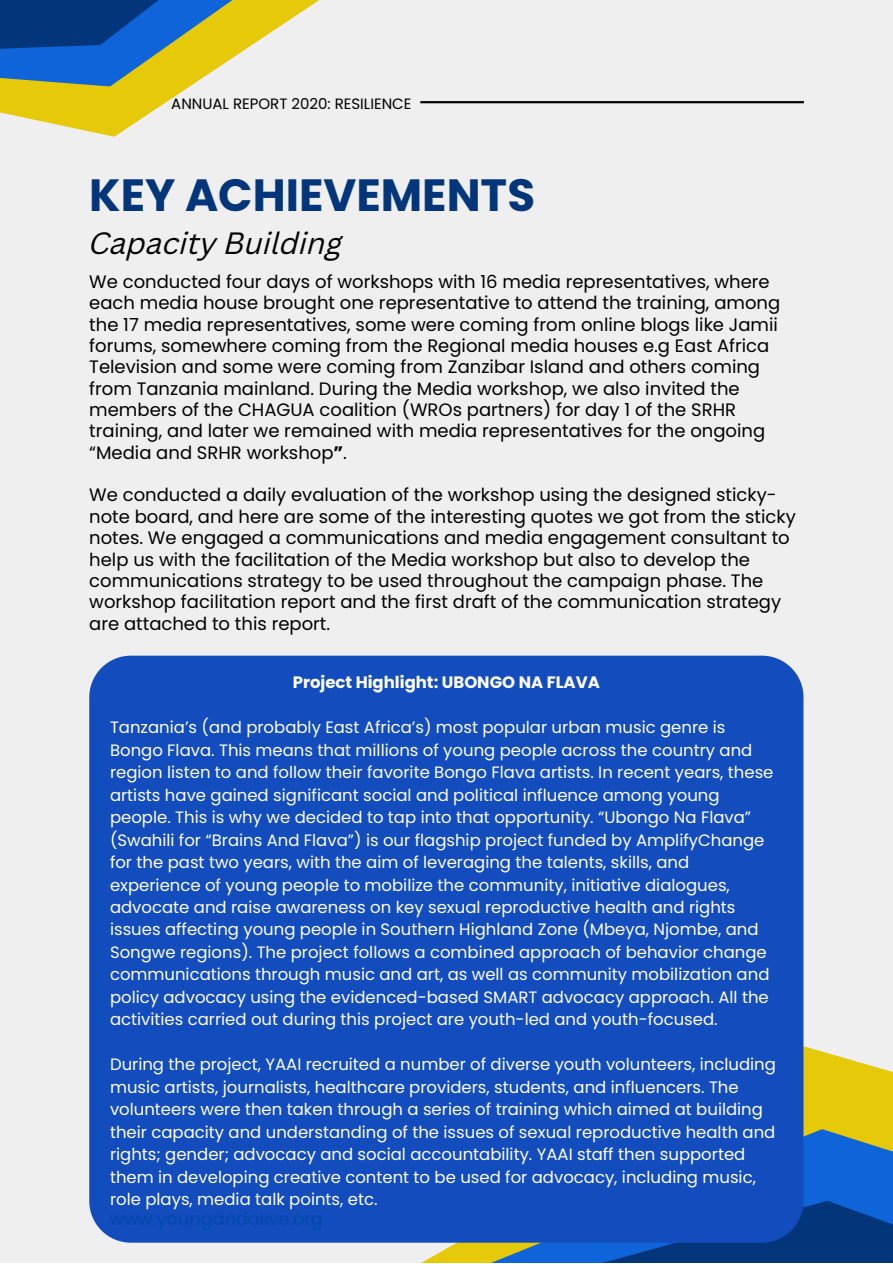
<style>
.page{position:relative;width:893px;height:1264px;background:#fff}
.page>*{position:absolute;margin:0;border:0;box-sizing:border-box;transform-origin:0 0}
.t1{font:700 45.15px "Poppins";color:#023579}
.t2{font:italic 30px "Canva Sans";color:#000}
.t3{font:18px/21.3px "Poppins";color:#000}
.t4{font:16.5px/22.5px "Poppins";color:#fff}
.t5{font:700 16.5px "Poppins";color:#fff}
.t6{font:15px "Poppins";color:#000}
.s1{font-weight:700}
</style>
<div class="page">
<div style="left:0;top:0;width:892px;height:1262px;background:#efefef"></div>
<svg style="left:248px;top:1058px;width:644px;height:204px"></svg>
<svg style="left:0;top:0;width:483px;height:137px"></svg>
<hr style="left:420px;top:101px;width:383px;height:2px;background:#000">
<div style="left:89px;top:655px;width:714px;height:587px;background:#124cbd"></div>
<p class="t6" style="left:171px;top:93px;width:242px">ANNUAL REPORT 2020: RESILIENCE</p>
<h1 class="t1" style="left:89px;top:164px;width:447px">KEY ACHIEVEMENTS</h1>
<h2 class="t2" style="left:89px;top:231px;width:254px">Capacity Building</h2>
<p class="t3" style="left:89px;top:271px;width:692px">We conducted four days of workshops with 16 media representatives, where each media house brought one representative to attend the training, among the 17 media representatives, some were coming from online blogs like Jamii forums, somewhere coming from the Regional media houses e.g East Africa Television and some were coming from Zanzibar Island and others coming from Tanzania mainland. During the Media workshop, we also invited the members of the CHAGUA coalition (WROs partners) for day 1 of the SRHR training, and later we remained with media representatives for the ongoing “Media and SRHR workshop<span class="s1">”</span>.</p>
<p class="t3" style="left:89px;top:484px;width:708px">We conducted a daily evaluation of the workshop using the designed sticky&shy;note board, and here are some of the interesting quotes we got from the sticky notes. We engaged a communications and media engagement consultant to help us with the facilitation of the Media workshop but also to develop the communications strategy to be used throughout the campaign phase. The workshop facilitation report and the first draft of the communication strategy are attached to this report.</p>
<p class="t5" style="left:293px;top:670px;width:309px">Project Highlight: UBONGO NA FLAVA</p>
<p class="t4" style="left:110px;top:716px;width:665px">Tanzania’s (and probably East Africa’s) most popular urban music genre is Bongo Flava. This means that millions of young people across the country and region listen to and follow their favorite Bongo Flava artists. In recent years, these artists have gained significant social and political influence among young people. This is why we decided to tap into that opportunity. “Ubongo Na Flava” (Swahili for “Brains And Flava”) is our flagship project funded by AmplifyChange for the past two years, with the aim of leveraging the talents, skills, and experience of young people to mobilize the community, initiative dialogues, advocate and raise awareness on key sexual reproductive health and rights issues affecting young people in Southern Highland Zone (Mbeya, Njombe, and Songwe regions). The project follows a combined approach of behavior change communications through music and art, as well as community mobilization and policy advocacy using the evidenced-based SMART advocacy approach. All the activities carried out during this project are youth-led and youth-focused.</p>
<p class="t4" style="left:110px;top:1053px;width:667px">During the project, YAAI recruited a number of diverse youth volunteers, including music artists, journalists, healthcare providers, students, and influencers. The volunteers were then taken through a series of training which aimed at building their capacity and understanding of the issues of sexual reproductive health and rights; gender; advocacy and social accountability. YAAI staff then supported them in developing creative content to be used for advocacy, including music, role plays, media talk points, etc.</p>
</div>
